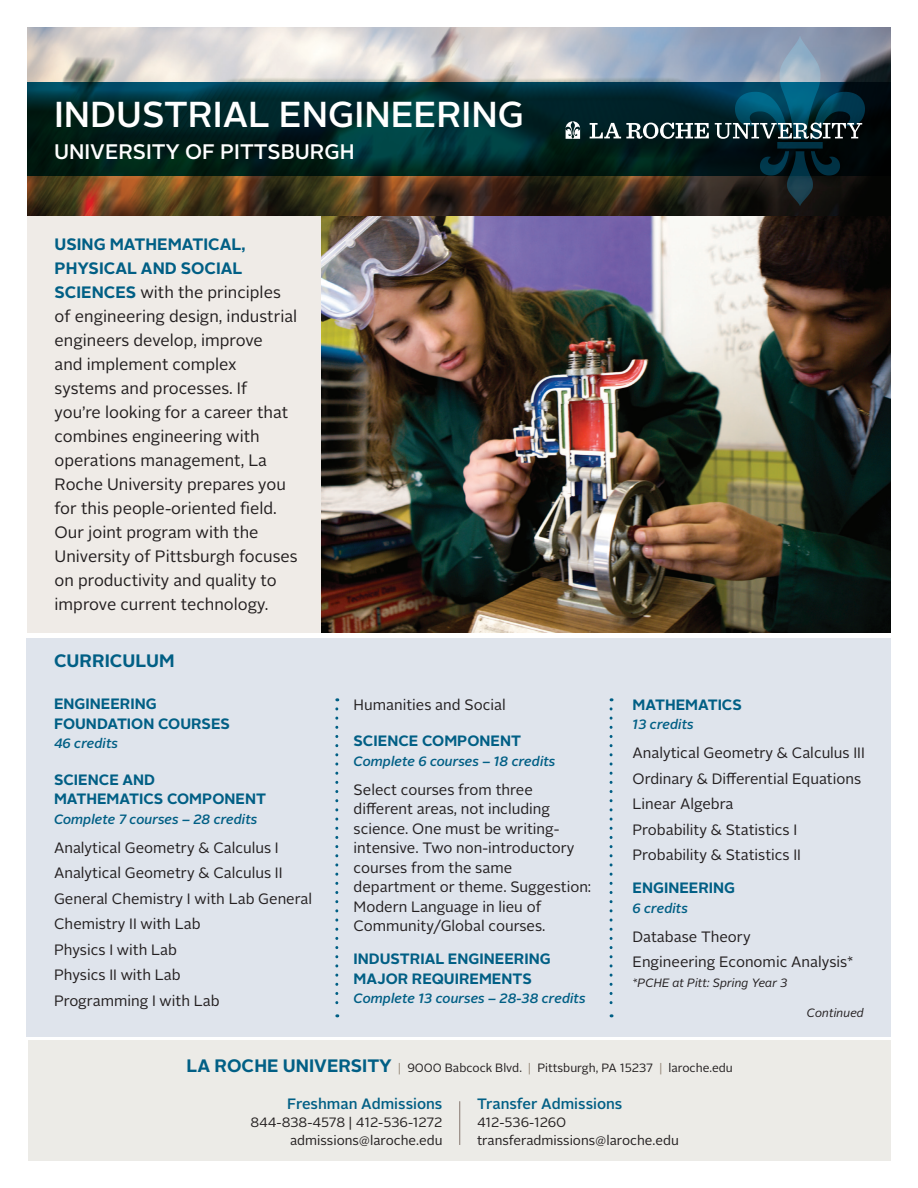
<style>
.page{position:relative;width:918px;height:1188px;background:#fff}
.page>*{position:absolute;margin:0;border:0;box-sizing:border-box;transform-origin:0 0}
.t1{font:500 36px "Alright Sans";color:#fff}
.t2{font:500 21px "Alright Sans";color:#fff}
.t3{font:700 18px "Alright Sans";color:#015f85}
.t4{font:16.5px/24px "Alright Sans";color:#231f20}
.Classes_List{font:15px/19.5px "Alright Sans";color:#231f20}
.Classes_List-2{font:700 15px/19.5px "Alright Sans";color:#015f85}
.t5{font:500 15px "Alright Sans";color:#015f85}
.Classes_List-3{font:italic 500 13.5px "Alright Sans";color:#015f85}
.t6{font:13.5px "Alright Sans";color:#231f20}
.t7{font:12px "Alright Sans";color:#231f20}
.Classes_List-4{font:italic 12px "Alright Sans";color:#231f20}
.s1{font-weight:700;color:#015f85}
.s2{font-weight:700;font-size:18px;color:#015f85}
.s3{color:#998b7d}
</style>
<div class="page">
<div style="left:27px;top:638px;width:864px;height:399px;background:#dfe4ec"></div>
<div style="left:27px;top:209px;width:864px;height:424px;background:#efebe7"></div>
<img style="left:321px;top:216px;width:570px;height:417px">
<svg style="left:335px;top:709px;width:3px;height:308px"></svg>
<svg style="left:610px;top:709px;width:3px;height:308px"></svg>
<div style="left:28px;top:1041px;width:863px;height:120px;background:#ecebe7"></div>
<hr style="left:459px;top:1101px;width:1px;height:44px;background:#85776f">
<img style="left:27px;top:27px;width:864px;height:189px">
<svg style="left:27px;top:82px;width:864px;height:94px;background:#002728"></svg>
<img style="left:736px;top:36px;width:128px;height:170px">
<svg style="left:590px;top:123px;width:119px;height:16px"></svg>
<svg style="left:715px;top:123px;width:147px;height:16px"></svg>
<svg style="left:566px;top:121px;width:15px;height:18px"></svg>
<p class="t1" style="left:54px;top:89px;width:472px">INDUSTRIAL ENGINEERING</p>
<p class="t2" style="left:54px;top:137px;width:302px">UNIVERSITY OF PITTSBURGH</p>
<p class="t4" style="left:55px;top:233px;width:245px"><span class="s1">USING MATHEMATICAL,<br>PHYSICAL AND SOCIAL<br>SCIENCES</span> with the principles of engineering design, industrial engineers develop, improve<br>and implement complex systems and processes. If you’re looking for a career that combines engineering with operations management, La<br>Roche University prepares you for this people-oriented field.<br>Our joint program with the<br>University of Pittsburgh focuses on productivity and quality to improve current technology.</p>
<p class="t3" style="left:54px;top:648px;width:122px">CURRICULUM</p>
<p class="Classes_List-2" style="left:54px;top:694px;width:177px">ENGINEERING<br>FOUNDATION COURSES</p>
<p class="Classes_List-3" style="left:54px;top:734px;width:66px">46 credits</p>
<p class="Classes_List-2" style="left:54px;top:770px;width:214px">SCIENCE AND<br>MATHEMATICS COMPONENT</p>
<p class="Classes_List-3" style="left:54px;top:809px;width:205px">Complete 7 courses – 28 credits</p>
<p class="Classes_List" style="left:54px;top:838px;width:226px">Analytical Geometry &amp; Calculus I</p>
<p class="Classes_List" style="left:54px;top:863px;width:230px">Analytical Geometry &amp; Calculus II</p>
<p class="Classes_List" style="left:54px;top:889px;width:260px">General Chemistry I with Lab General</p>
<p class="Classes_List" style="left:54px;top:914px;width:148px">Chemistry II with Lab</p>
<p class="Classes_List" style="left:54px;top:940px;width:124px">Physics I with Lab</p>
<p class="Classes_List" style="left:54px;top:965px;width:128px">Physics II with Lab</p>
<p class="Classes_List" style="left:54px;top:991px;width:167px">Programming I with Lab</p>
<p class="Classes_List" style="left:354px;top:695px;width:154px">Humanities and Social</p>
<p class="Classes_List-2" style="left:354px;top:731px;width:169px">SCIENCE COMPONENT</p>
<p class="Classes_List-3" style="left:354px;top:752px;width:203px">Complete 6 courses – 18 credits</p>
<p class="Classes_List" style="left:354px;top:780px;width:239px">Select courses from three different areas, not including science. One must be writing&shy;intensive. Two non-introductory courses from the same department or theme. Suggestion:<br>Modern Language in lieu of<br>Community/Global courses.</p>
<p class="Classes_List-2" style="left:354px;top:949px;width:199px">INDUSTRIAL ENGINEERING<br>MAJOR REQUIREMENTS</p>
<p class="Classes_List-3" style="left:354px;top:989px;width:234px">Complete 13 courses – 28-38 credits</p>
<p class="Classes_List-2" style="left:633px;top:695px;width:111px">MATHEMATICS</p>
<p class="Classes_List-3" style="left:633px;top:715px;width:63px">13 credits</p>
<p class="Classes_List" style="left:633px;top:744px;width:234px">Analytical Geometry &amp; Calculus III</p>
<p class="Classes_List" style="left:633px;top:769px;width:230px">Ordinary &amp; Differential Equations</p>
<p class="Classes_List" style="left:633px;top:795px;width:102px">Linear Algebra</p>
<p class="Classes_List" style="left:633px;top:820px;width:166px">Probability &amp; Statistics I</p>
<p class="Classes_List" style="left:633px;top:846px;width:170px">Probability &amp; Statistics II</p>
<p class="Classes_List-2" style="left:633px;top:878px;width:104px">ENGINEERING</p>
<p class="Classes_List-3" style="left:633px;top:899px;width:57px">6 credits</p>
<p class="Classes_List" style="left:633px;top:927px;width:120px">Database Theory</p>
<p class="Classes_List" style="left:633px;top:953px;width:222px">Engineering Economic Analysis*</p>
<p class="Classes_List-4" style="left:633px;top:974px;width:156px">*PCHE at Pitt: Spring Year 3</p>
<p class="Classes_List-4" style="left:807px;top:1005px;width:59px">Continued</p>
<p class="t7" style="left:187px;top:1059px;width:548px"><span class="s2">LA ROCHE UNIVERSITY</span> <span class="s3">|</span> 9000 Babcock Blvd. <span class="s3">|</span> Pittsburgh, PA 15237 <span class="s3">|</span> laroche.edu</p>
<p class="t5" style="left:287px;top:1093px;width:157px">Freshman Admissions</p>
<p class="t6" style="left:250px;top:1113px;width:194px">844-838-4578 | 412-536-1272</p>
<p class="t6" style="left:290px;top:1131px;width:154px">admissions@laroche.edu</p>
<p class="t5" style="left:477px;top:1093px;width:147px">Transfer Admissions</p>
<p class="t6" style="left:477px;top:1113px;width:91px">412-536-1260</p>
<p class="t6" style="left:477px;top:1131px;width:203px">transferadmissions@laroche.edu</p>
</div>
